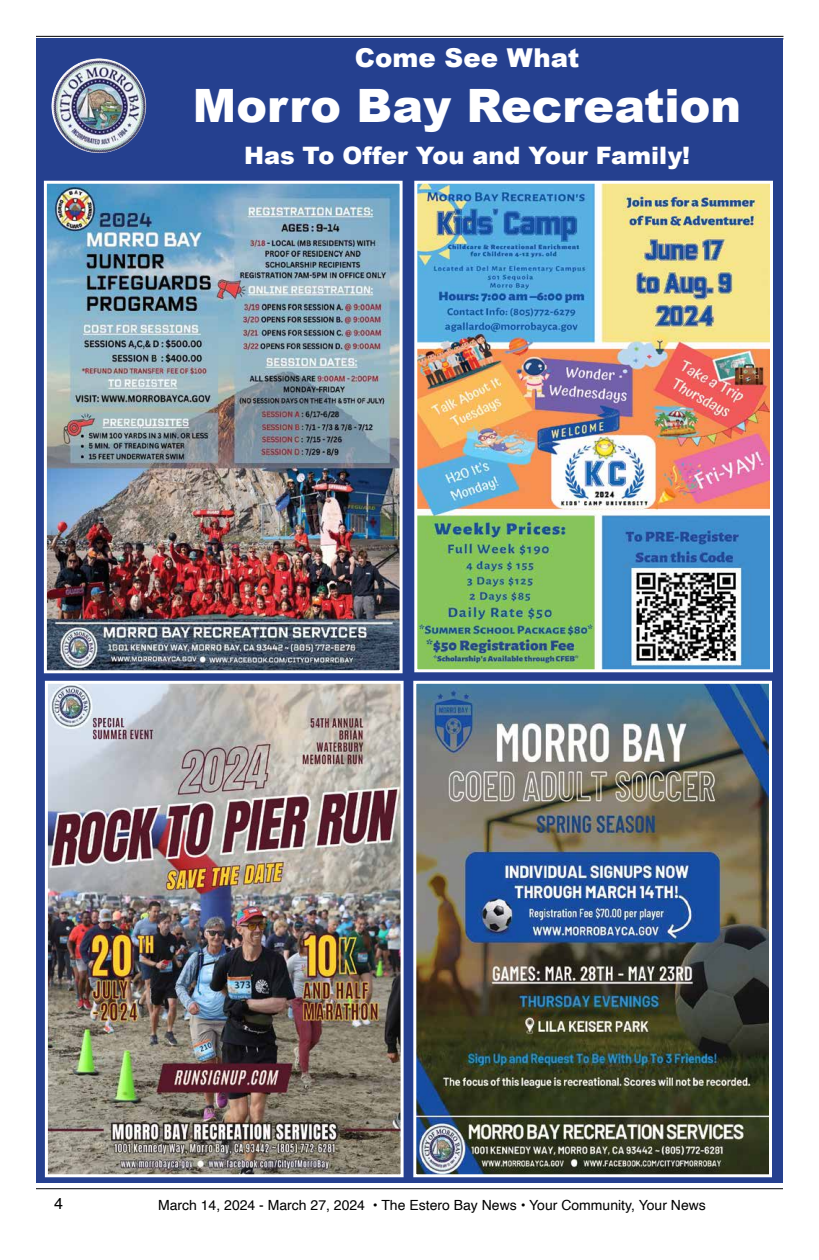
<style>
.page{position:relative;width:819px;height:1260px;background:#fff}
.page>*{position:absolute;margin:0;border:0;box-sizing:border-box;transform-origin:0 0}
.t1{font:900 46px "Arial";color:#fff}
.t2{font:900 26px "Arial";color:#fff}
.t3{font:900 24px "Arial";color:#fff}
.t4{font:16px "Helvetica";color:#000}
.t5{font:14px "Helvetica";color:#000}
</style>
<div class="page">
<hr style="left:36px;top:1188px;width:747px;height:1px;background:#000">
<hr style="left:36px;top:36px;width:748px;height:1px;background:#000">
<hr style="left:36px;top:39px;width:748px;height:1px;background:#000">
<div style="left:36px;top:38px;width:747px;height:1145px;background:#25408f"></div>
<img style="left:49px;top:685px;width:351px;height:488px">
<div style="left:45px;top:681px;width:359px;height:496px;border:3px solid #fff"></div>
<img style="left:417px;top:685px;width:351px;height:488px">
<div style="left:413px;top:681px;width:359px;height:496px;border:3px solid #fff"></div>
<img style="left:48px;top:185px;width:351px;height:484px">
<div style="left:44px;top:181px;width:359px;height:492px;border:3px solid #fff"></div>
<img style="left:418px;top:185px;width:351px;height:483px">
<div style="left:414px;top:181px;width:359px;height:491px;border:3px solid #fff"></div>
<img style="left:51px;top:58px;width:95px;height:95px;border-radius:47px">
<h2 class="t2" style="left:355px;top:39px;width:226px">Come See What</h2>
<h1 class="t1" style="left:193px;top:73px;width:550px">Morro Bay Recreation</h1>
<h3 class="t3" style="left:244px;top:138px;width:448px">Has To Offer You and Your Family!</h3>
<p class="t4" style="left:54px;top:1191px;width:10px">4</p>
<p class="t5" style="left:158px;top:1194px;width:549px">March 14, 2024 - March 27, 2024 • The Estero Bay News • Your Community, Your News</p>
</div>
